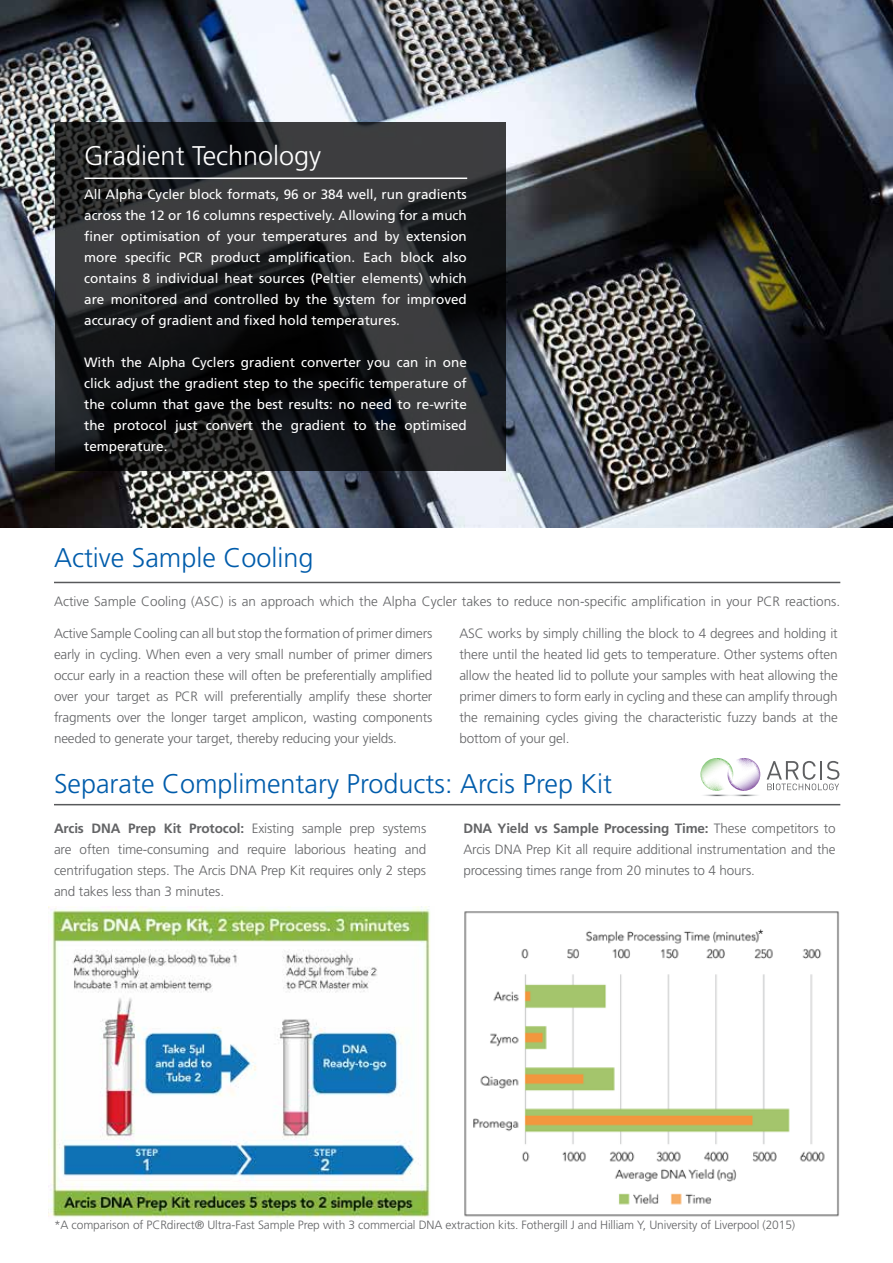
<style>
.page{position:relative;width:893px;height:1263px;background:#fff}
.page>*{position:absolute;margin:0;border:0;box-sizing:border-box;transform-origin:0 0}
.t1{font:300 27px "Frutiger";color:#005cab}
.t2{font:300 27px "Frutiger";color:#fff}
.t3{font:300 13.5px/21px "Frutiger";letter-spacing:-.01em;color:#636466;text-align:justify}
.t4{font:13.5px/21px "Frutiger";color:#fff;text-align:justify}
.t5{font:300 12px "Frutiger";letter-spacing:-.01em;color:#636466}
.t6{font:300 12px "Frutiger";color:#010101}
.s1{font-weight:700}
</style>
<div class="page">
<img style="left:0;top:0;width:893px;height:527px">
<svg style="left:55px;top:122px;width:451px;height:349px;background:#222325"></svg>
<hr style="left:85px;top:178px;width:382px;height:1px;background:#fff">
<hr style="left:54px;top:582px;width:786px;height:1px;background:#58595b">
<hr style="left:54px;top:804px;width:786px;height:1px;background:#58595b">
<img style="left:49px;top:906px;width:382px;height:312px">
<img style="left:464px;top:911px;width:375px;height:306px">
<svg style="left:700px;top:758px;width:60px;height:39px"></svg>
<svg style="left:767px;top:761px;width:72px;height:29px"></svg>
<h1 class="t2" style="left:84px;top:141px;width:239px">Gradient Technology</h1>
<p class="t4" style="left:84px;top:183px;width:384px">All Alpha Cycler block formats, 96 or 384 well, run gradients across the 12 or 16 columns respectively. Allowing for a much finer optimisation of your temperatures and by extension more specific PCR product amplification. Each block also contains 8 individual heat sources (Peltier elements) which are monitored and controlled by the system for improved accuracy of gradient and fixed hold temperatures.</p>
<p class="t4" style="left:84px;top:351px;width:384px">With the Alpha Cyclers gradient converter you can in one click adjust the gradient step to the specific temperature of the column that gave the best results: no need to re-write the protocol just convert the gradient to the optimised temperature.</p>
<h1 class="t1" style="left:54px;top:543px;width:261px">Active Sample Cooling</h1>
<p class="t3" style="left:54px;top:590px;width:788px">Active Sample Cooling (ASC) is an approach which the Alpha Cycler takes to reduce non-specific amplification in your PCR reactions.</p>
<p class="t3" style="left:54px;top:623px;width:380px">Active Sample Cooling can all but stop the formation of primer dimers early in cycling. When even a very small number of primer dimers occur early in a reaction these will often be preferentially amplified over your target as PCR will preferentially amplify these shorter fragments over the longer target amplicon, wasting components needed to generate your target, thereby reducing your yields.</p>
<p class="t3" style="left:459px;top:623px;width:380px">ASC works by simply chilling the block to 4 degrees and holding it there until the heated lid gets to temperature. Other systems often allow the heated lid to pollute your samples with heat allowing the primer dimers to form early in cycling and these can amplify through the remaining cycles giving the characteristic fuzzy bands at the bottom of your gel.</p>
<h1 class="t1" style="left:54px;top:768px;width:560px">Separate Complimentary Products: Arcis Prep Kit</h1>
<p class="t3" style="left:54px;top:817px;width:374px"><span class="s1">Arcis DNA Prep Kit Protocol:</span> Existing sample prep systems are often time-consuming and require laborious heating and centrifugation steps. The Arcis DNA Prep Kit requires only 2 steps and takes less than 3 minutes.</p>
<p class="t3" style="left:463px;top:817px;width:374px"><span class="s1">DNA Yield vs Sample Processing Time:</span> These competitors to Arcis DNA Prep Kit all require additional instrumentation and the processing times range from 20 minutes to 4 hours.</p>
<p class="t6" style="left:757px;top:927px;width:8px">*</p>
<p class="t5" style="left:54px;top:1218px;width:743px">*A comparison of PCRdirect® Ultra-Fast Sample Prep with 3 commercial DNA extraction kits. Fothergill J and Hilliam Y, University of Liverpool (2015)</p>
</div>
